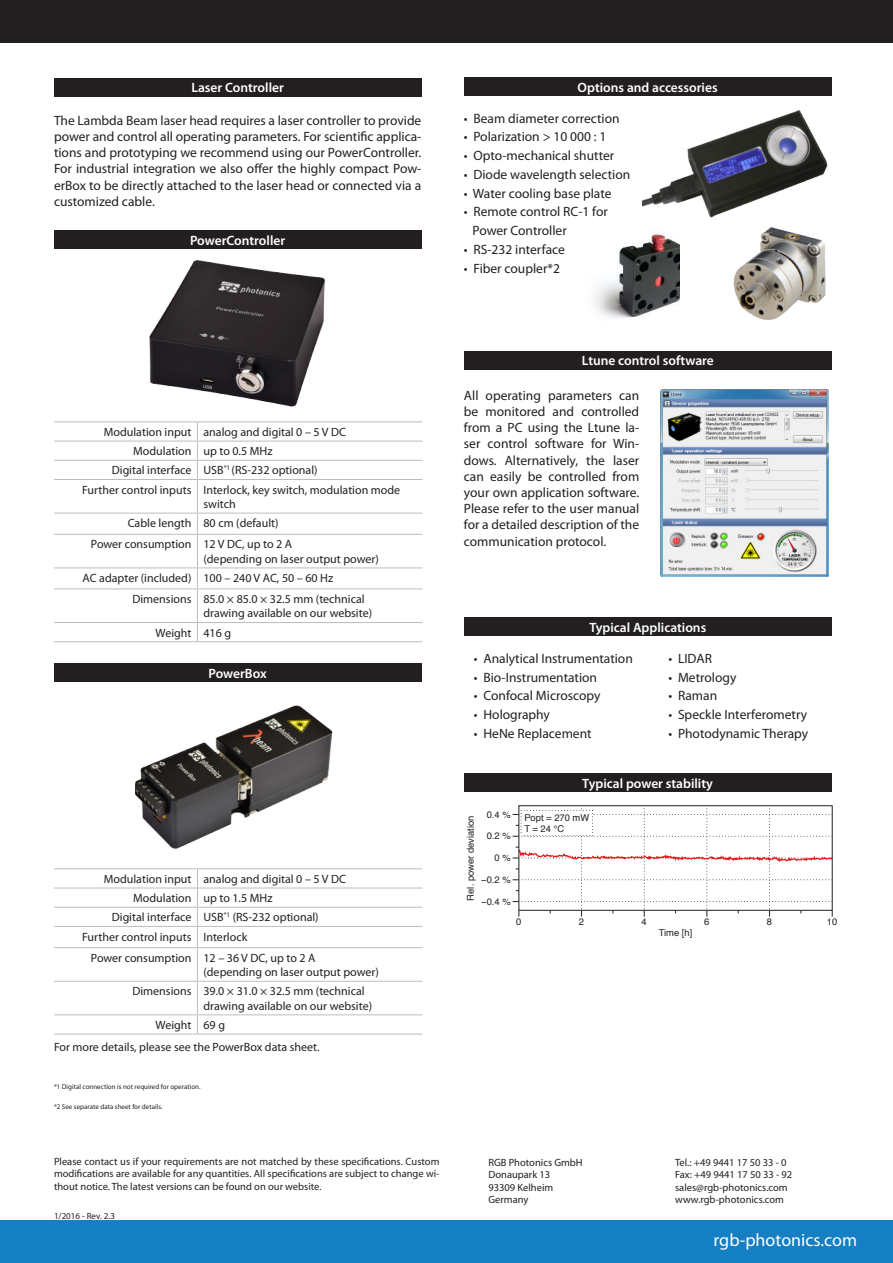
<style>
.page{position:relative;width:893px;height:1263px;background:#fff}
.page>*{position:absolute;margin:0;border:0;box-sizing:border-box;transform-origin:0 0}
.t1{font:18px "Myriad Pro";color:#fff}
.t2{font:13.5px/16.2px "Myriad Pro";color:#231f20;text-align:justify}
.t3{font:600 13.5px "Myriad Pro";color:#fff}
.t4{font:12px/14.4px "Myriad Pro";color:#231f20}
.t5{font:10.5px/12.6px "Myriad Pro";color:#231f20}
.t6{font:9.45px/11.2px "Helvetica";color:#231f20}
.t7{font:9px "Myriad Pro";color:#231f20}
.t8{font:7.05px "Myriad Pro";color:#231f20}
</style>
<div class="page">
<hr style="left:54px;top:421px;width:143px;height:1px;background:#bcbdc0">
<hr style="left:197px;top:421px;width:225px;height:1px;background:#bcbdc0">
<hr style="left:54px;top:441px;width:143px;height:1px;background:#bcbdc0">
<hr style="left:197px;top:441px;width:225px;height:1px;background:#bcbdc0">
<hr style="left:54px;top:460px;width:143px;height:1px;background:#bcbdc0">
<hr style="left:197px;top:460px;width:225px;height:1px;background:#bcbdc0">
<svg style="left:197px;top:422px;width:1px;height:57px"></svg>
<hr style="left:54px;top:479px;width:143px;height:1px;background:#bcbdc0">
<hr style="left:197px;top:479px;width:225px;height:1px;background:#bcbdc0">
<hr style="left:197px;top:480px;width:1px;height:33px;background:#bcbdc0">
<hr style="left:54px;top:513px;width:143px;height:1px;background:#bcbdc0">
<hr style="left:197px;top:513px;width:225px;height:1px;background:#bcbdc0">
<svg style="left:197px;top:513px;width:1px;height:21px"></svg>
<hr style="left:54px;top:534px;width:143px;height:1px;background:#bcbdc0">
<hr style="left:197px;top:534px;width:225px;height:1px;background:#bcbdc0">
<hr style="left:197px;top:535px;width:1px;height:32px;background:#bcbdc0">
<hr style="left:54px;top:567px;width:143px;height:1px;background:#bcbdc0">
<hr style="left:197px;top:567px;width:225px;height:1px;background:#bcbdc0">
<svg style="left:197px;top:568px;width:1px;height:20px"></svg>
<hr style="left:54px;top:588px;width:143px;height:1px;background:#bcbdc0">
<hr style="left:197px;top:588px;width:225px;height:1px;background:#bcbdc0">
<hr style="left:197px;top:589px;width:1px;height:33px;background:#bcbdc0">
<hr style="left:54px;top:622px;width:143px;height:1px;background:#bcbdc0">
<hr style="left:197px;top:622px;width:225px;height:1px;background:#bcbdc0">
<svg style="left:197px;top:623px;width:1px;height:18px"></svg>
<hr style="left:54px;top:641px;width:143px;height:1px;background:#bcbdc0">
<hr style="left:197px;top:641px;width:225px;height:1px;background:#bcbdc0">
<hr style="left:54px;top:868px;width:143px;height:1px;background:#bcbdc0">
<hr style="left:197px;top:868px;width:225px;height:1px;background:#bcbdc0">
<hr style="left:54px;top:888px;width:143px;height:1px;background:#bcbdc0">
<hr style="left:197px;top:888px;width:225px;height:1px;background:#bcbdc0">
<hr style="left:54px;top:907px;width:143px;height:1px;background:#bcbdc0">
<hr style="left:197px;top:907px;width:225px;height:1px;background:#bcbdc0">
<hr style="left:54px;top:926px;width:143px;height:1px;background:#bcbdc0">
<hr style="left:197px;top:926px;width:225px;height:1px;background:#bcbdc0">
<svg style="left:197px;top:869px;width:1px;height:78px"></svg>
<hr style="left:54px;top:947px;width:143px;height:1px;background:#bcbdc0">
<hr style="left:197px;top:947px;width:225px;height:1px;background:#bcbdc0">
<hr style="left:197px;top:948px;width:1px;height:33px;background:#bcbdc0">
<hr style="left:54px;top:981px;width:143px;height:1px;background:#bcbdc0">
<hr style="left:197px;top:981px;width:225px;height:1px;background:#bcbdc0">
<hr style="left:197px;top:982px;width:1px;height:32px;background:#bcbdc0">
<hr style="left:54px;top:1014px;width:143px;height:1px;background:#bcbdc0">
<hr style="left:197px;top:1014px;width:225px;height:1px;background:#bcbdc0">
<svg style="left:197px;top:1015px;width:1px;height:19px"></svg>
<hr style="left:54px;top:1034px;width:143px;height:1px;background:#bcbdc0">
<hr style="left:197px;top:1034px;width:225px;height:1px;background:#bcbdc0">
<div style="left:464px;top:774px;width:367px;height:18px;background:#231f20"></div>
<svg style="left:513px;top:806px;width:320px;height:110px"></svg>
<div style="left:519px;top:805px;width:313px;height:105px;border:1px solid #231f20"></div>
<img style="left:149px;top:260px;width:176px;height:147px">
<img style="left:642px;top:110px;width:186px;height:108px">
<img style="left:660px;top:390px;width:168px;height:187px">
<img style="left:733px;top:227px;width:93px;height:93px">
<img style="left:135px;top:705px;width:198px;height:144px">
<div style="left:0;top:0;width:893px;height:43px;background:#231f20"></div>
<div style="left:0;top:1220px;width:893px;height:43px;background:#147fc3"></div>
<div style="left:54px;top:230px;width:367px;height:19px;background:#231f20"></div>
<div style="left:54px;top:663px;width:367px;height:19px;background:#231f20"></div>
<div style="left:464px;top:78px;width:367px;height:18px;background:#231f20"></div>
<div style="left:464px;top:351px;width:367px;height:18px;background:#231f20"></div>
<div style="left:54px;top:78px;width:367px;height:18px;background:#231f20"></div>
<img style="left:594px;top:233px;width:86px;height:85px">
<div style="left:464px;top:618px;width:367px;height:18px;background:#231f20"></div>
<p class="t3" style="left:191px;top:82px;width:94px">Laser Controller</p>
<p class="t2" style="left:54px;top:113px;width:369px">The Lambda Beam laser head requires a laser controller to provide power and control all operating parameters. For scientific applica&shy;tions and prototyping we recommend using our PowerController.<br>For industrial integration we also offer the highly compact Pow&shy;erBox to be directly attached to the laser head or connected via a customized cable.</p>
<p class="t3" style="left:190px;top:235px;width:97px">PowerController</p>
<p class="t4" style="left:104px;top:426px;width:244px">Modulation input analog and digital 0 – 5 V DC</p>
<p class="t4" style="left:133px;top:445px;width:141px">Modulation up to 0.5 MHz</p>
<p class="t4" style="left:112px;top:464px;width:207px">Digital interface USB<sup>*1</sup> (RS-232 optional)</p>
<p class="t4" style="left:82px;top:483px;width:320px">Further control inputs Interlock, key switch, modulation mode</p>
<p class="t4" style="left:128px;top:495px;width:152px;line-height:19.2px;text-indent:76px">switch<br>Cable length 80 cm (default)</p>
<p class="t4" style="left:203px;top:538px;width:177px;text-indent:-113px">Power consumption 12 V DC, up to 2 A<br>(depending on laser output power)</p>
<p class="t4" style="left:132px;top:568px;width:234px;line-height:21px;text-indent:-50px">AC adapter (included) 100 – 240 V AC, 50 – 60 Hz<br>Dimensions 85.0 × 85.0 × 32.5 mm (technical</p>
<p class="t4" style="left:156px;top:605px;width:218px;line-height:19.2px;text-indent:48px">drawing available on our website)<br>Weight 416 g</p>
<p class="t3" style="left:209px;top:668px;width:60px">PowerBox</p>
<p class="t4" style="left:104px;top:873px;width:244px">Modulation input analog and digital 0 – 5 V DC</p>
<p class="t4" style="left:133px;top:892px;width:141px">Modulation up to 1.5 MHz</p>
<p class="t4" style="left:112px;top:911px;width:208px">Digital interface USB<sup>*1</sup> (RS-232 optional)</p>
<p class="t4" style="left:82px;top:930px;width:167px">Further control inputs Interlock</p>
<p class="t4" style="left:203px;top:951px;width:177px;text-indent:-113px">Power consumption 12 – 36 V DC, up to 2 A<br>(depending on laser output power)</p>
<p class="t4" style="left:203px;top:985px;width:170px;text-indent:-71px">Dimensions 39.0 × 31.0 × 32.5 mm (technical drawing available on our website)</p>
<p class="t4" style="left:54px;top:1015px;width:267px;line-height:22.4px;text-align:center">Weight 69 g<br>For more details, please see the PowerBox data sheet.</p>
<p class="t8" style="left:54px;top:1083px;width:148px">*1 Digital connection is not required for operation.</p>
<p class="t8" style="left:54px;top:1103px;width:110px">*2 See separate data sheet for details.</p>
<p class="t3" style="left:578px;top:82px;width:142px">Options and accessories</p>
<p class="t2" style="left:464px;top:111px;width:157px">• Beam diameter correction</p>
<p class="t2" style="left:464px;top:130px;width:144px">• Polarization &gt; 10 000 : 1</p>
<p class="t2" style="left:464px;top:149px;width:152px">• Opto-mechanical shutter</p>
<p class="t2" style="left:464px;top:167px;width:168px">• Diode wavelength selection</p>
<p class="t2" style="left:464px;top:186px;width:149px">• Water cooling base plate</p>
<p class="t2" style="left:472px;top:204px;width:137px;line-height:18.8px;text-indent:-9px">• Remote control RC-1 for<br>Power Controller</p>
<p class="t2" style="left:464px;top:242px;width:103px">• RS-232 interface</p>
<p class="t2" style="left:464px;top:261px;width:98px">• Fiber coupler*2</p>
<p class="t3" style="left:582px;top:355px;width:134px">Ltune control software</p>
<p class="t2" style="left:464px;top:388px;width:177px">All operating parameters can be monitored and controlled from a PC using the Ltune la&shy;ser control software for Win&shy;dows. Alternatively, the laser can easily be controlled from your own application software.<br>Please refer to the user manual for a detailed description of the communication protocol.</p>
<p class="t3" style="left:589px;top:622px;width:118px">Typical Applications</p>
<p class="t2" style="left:474px;top:651px;width:160px">• Analytical Instrumentation</p>
<p class="t2" style="left:474px;top:670px;width:125px">• Bio-Instrumentation</p>
<p class="t2" style="left:474px;top:689px;width:128px">• Confocal Microscopy</p>
<p class="t2" style="left:474px;top:707px;width:78px">• Holography</p>
<p class="t2" style="left:474px;top:726px;width:119px">• HeNe Replacement</p>
<p class="t2" style="left:668px;top:651px;width:45px">• LIDAR</p>
<p class="t2" style="left:668px;top:670px;width:69px">• Metrology</p>
<p class="t2" style="left:668px;top:689px;width:50px">• Raman</p>
<p class="t2" style="left:668px;top:707px;width:140px">• Speckle Interferometry</p>
<p class="t2" style="left:668px;top:726px;width:141px">• Photodynamic Therapy</p>
<p class="t6" style="left:487px;top:809px;width:25px">0.4 %</p>
<p class="t6" style="left:466px;top:900px;width:86px;rotate:-90deg">Rel. power deviation</p>
<p class="t6" style="left:487px;top:831px;width:25px">0.2 %</p>
<p class="t6" style="left:495px;top:853px;width:18px">0 %</p>
<p class="t6" style="left:481px;top:874px;width:31px">−0.2 %</p>
<p class="t6" style="left:481px;top:896px;width:31px">−0.4 %</p>
<p class="t3" style="left:582px;top:778px;width:132px">Typical power stability</p>
<p class="t6" style="left:524px;top:813px;width:66px">Popt = 270 mW<br>T = 24 °C</p>
<p class="t6" style="left:516px;top:917px;width:7px">0</p>
<p class="t6" style="left:579px;top:917px;width:7px">2</p>
<p class="t6" style="left:642px;top:917px;width:7px">4</p>
<p class="t6" style="left:704px;top:917px;width:7px">6</p>
<p class="t6" style="left:767px;top:917px;width:7px">8</p>
<p class="t6" style="left:827px;top:917px;width:12px">10</p>
<p class="t6" style="left:659px;top:928px;width:35px">Time [h]</p>
<p class="t5" style="left:54px;top:1156px;width:387px;text-align:justify">Please contact us if your requirements are not matched by these specifications. Custom modifications are available for any quantities. All specifications are subject to change wi&shy;thout notice. The latest versions can be found on our website.</p>
<p class="t5" style="left:488px;top:1156px;width:96px">RGB Photonics GmbH<br>Donaupark 13<br>93309 Kelheim<br>Germany</p>
<p class="t5" style="left:675px;top:1156px;width:119px">Tel.: +49 9441 17 50 33 - 0<br>Fax: +49 9441 17 50 33 - 92 sales@rgb-photonics.com www.rgb-photonics.com</p>
<p class="t7" style="left:54px;top:1212px;width:62px">1/2016 - Rev. 2.3</p>
<h1 class="t1" style="left:713px;top:1233px;width:145px">rgb-photonics.com</h1>
</div>
